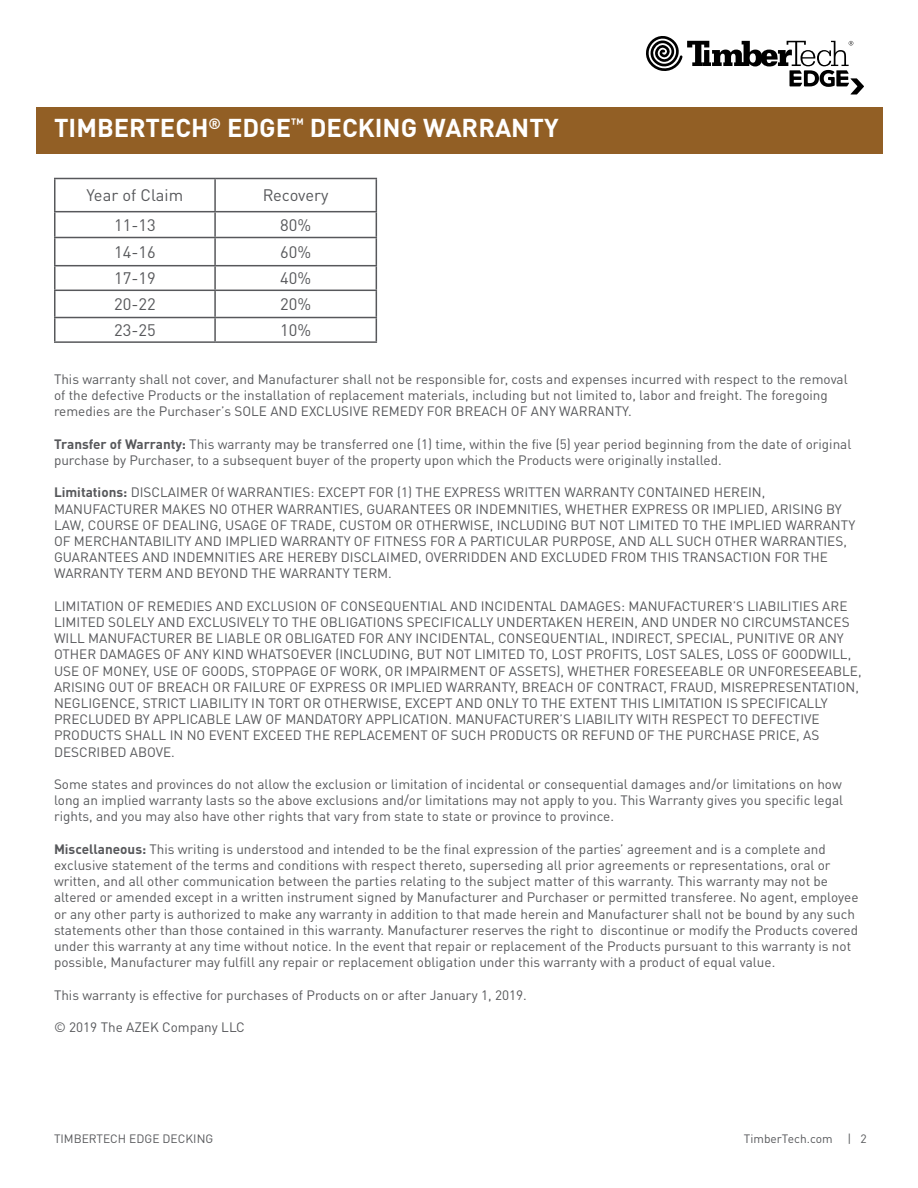
<style>
.page{position:relative;width:918px;height:1188px;background:#fff}
.page>*{position:absolute;margin:0;border:0;box-sizing:border-box;transform-origin:0 0}
.t1{font:700 25.5px "DINOT";color:#fff}
.t2{font:16.5px "DINOT";color:#57585b}
.t3{font:13.5px/16.2px "DINOT";color:#57585b}
.t4{font:12px "DINOT";color:#57585b}
.s1{font-weight:700}
</style>
<div class="page">
<div style="left:36px;top:107px;width:846px;height:46px;background:#925f25"></div>
<svg style="left:646px;top:36px;width:218px;height:58px"></svg>
<hr style="left:54px;top:178px;width:161px;height:1px;background:#57585b">
<hr style="left:54px;top:179px;width:2px;height:32px;background:#57585b">
<hr style="left:54px;top:211px;width:161px;height:1px;background:#57585b">
<hr style="left:54px;top:212px;width:2px;height:25px;background:#57585b">
<hr style="left:54px;top:237px;width:161px;height:1px;background:#57585b">
<hr style="left:54px;top:238px;width:2px;height:27px;background:#57585b">
<hr style="left:54px;top:265px;width:161px;height:1px;background:#57585b">
<hr style="left:54px;top:266px;width:2px;height:24px;background:#57585b">
<hr style="left:54px;top:290px;width:161px;height:1px;background:#57585b">
<hr style="left:54px;top:291px;width:2px;height:26px;background:#57585b">
<hr style="left:54px;top:317px;width:161px;height:1px;background:#57585b">
<hr style="left:54px;top:318px;width:2px;height:23px;background:#57585b">
<hr style="left:54px;top:341px;width:161px;height:2px;background:#57585b">
<hr style="left:215px;top:178px;width:162px;height:1px;background:#57585b">
<hr style="left:214px;top:179px;width:2px;height:32px;background:#57585b">
<hr style="left:376px;top:179px;width:1px;height:32px;background:#57585b">
<hr style="left:215px;top:211px;width:162px;height:1px;background:#57585b">
<hr style="left:214px;top:212px;width:2px;height:25px;background:#57585b">
<hr style="left:215px;top:237px;width:162px;height:1px;background:#57585b">
<hr style="left:214px;top:238px;width:2px;height:27px;background:#57585b">
<hr style="left:215px;top:265px;width:162px;height:1px;background:#57585b">
<hr style="left:214px;top:266px;width:2px;height:24px;background:#57585b">
<hr style="left:215px;top:290px;width:162px;height:1px;background:#57585b">
<hr style="left:214px;top:291px;width:2px;height:26px;background:#57585b">
<hr style="left:215px;top:317px;width:162px;height:1px;background:#57585b">
<hr style="left:214px;top:318px;width:2px;height:23px;background:#57585b">
<svg style="left:376px;top:212px;width:1px;height:129px"></svg>
<hr style="left:215px;top:341px;width:162px;height:2px;background:#57585b">
<h1 class="t1" style="left:54px;top:113px;width:506px">TIMBERTECH<sup>®</sup> EDGE<sup>™</sup> DECKING WARRANTY</h1>
<p class="t2" style="left:87px;top:188px;width:98px">Year of Claim</p>
<p class="t2" style="left:263px;top:188px;width:67px">Recovery</p>
<p class="t2" style="left:114px;top:218px;width:43px">11-13</p>
<p class="t2" style="left:280px;top:218px;width:32px">80%</p>
<p class="t2" style="left:114px;top:245px;width:43px">14-16</p>
<p class="t2" style="left:280px;top:245px;width:32px">60%</p>
<p class="t2" style="left:114px;top:271px;width:43px">17-19</p>
<p class="t2" style="left:280px;top:271px;width:32px">40%</p>
<p class="t2" style="left:114px;top:297px;width:43px">20-22</p>
<p class="t2" style="left:280px;top:297px;width:32px">20%</p>
<p class="t2" style="left:114px;top:323px;width:43px">23-25</p>
<p class="t2" style="left:280px;top:323px;width:32px">10%</p>
<p class="t3" style="left:54px;top:372px;width:795px">This warranty shall not cover, and Manufacturer shall not be responsible for, costs and expenses incurred with respect to the removal of the defective Products or the installation of replacement materials, including but not limited to, labor and freight. The foregoing remedies are the Purchaser’s SOLE AND EXCLUSIVE REMEDY FOR BREACH OF ANY WARRANTY.</p>
<p class="t3" style="left:54px;top:437px;width:799px"><span class="s1">Transfer of Warranty:</span> This warranty may be transferred one (1) time, within the five (5) year period beginning from the date of original purchase by Purchaser, to a subsequent buyer of the property upon which the Products were originally installed.</p>
<p class="t3" style="left:54px;top:485px;width:803px"><span class="s1">Limitations:</span> DISCLAIMER Of WARRANTIES: EXCEPT FOR (1) THE EXPRESS WRITTEN WARRANTY CONTAINED HEREIN, MANUFACTURER MAKES NO OTHER WARRANTIES, GUARANTEES OR INDEMNITIES, WHETHER EXPRESS OR IMPLIED, ARISING BY LAW, COURSE OF DEALING, USAGE OF TRADE, CUSTOM OR OTHERWISE, INCLUDING BUT NOT LIMITED TO THE IMPLIED WARRANTY OF MERCHANTABILITY AND IMPLIED WARRANTY OF FITNESS FOR A PARTICULAR PURPOSE, AND ALL SUCH OTHER WARRANTIES, GUARANTEES AND INDEMNITIES ARE HEREBY DISCLAIMED, OVERRIDDEN AND EXCLUDED FROM THIS TRANSACTION FOR THE WARRANTY TERM AND BEYOND THE WARRANTY TERM.</p>
<p class="t3" style="left:54px;top:599px;width:809px">LIMITATION OF REMEDIES AND EXCLUSION OF CONSEQUENTIAL AND INCIDENTAL DAMAGES: MANUFACTURER’S LIABILITIES ARE LIMITED SOLELY AND EXCLUSIVELY TO THE OBLIGATIONS SPECIFICALLY UNDERTAKEN HEREIN, AND UNDER NO CIRCUMSTANCES WILL MANUFACTURER BE LIABLE OR OBLIGATED FOR ANY INCIDENTAL, CONSEQUENTIAL, INDIRECT, SPECIAL, PUNITIVE OR ANY OTHER DAMAGES OF ANY KIND WHATSOEVER (INCLUDING, BUT NOT LIMITED TO, LOST PROFITS, LOST SALES, LOSS OF GOODWILL, USE OF MONEY, USE OF GOODS, STOPPAGE OF WORK, OR IMPAIRMENT OF ASSETS), WHETHER FORESEEABLE OR UNFORESEEABLE, ARISING OUT OF BREACH OR FAILURE OF EXPRESS OR IMPLIED WARRANTY, BREACH OF CONTRACT, FRAUD, MISREPRESENTATION, NEGLIGENCE, STRICT LIABILITY IN TORT OR OTHERWISE, EXCEPT AND ONLY TO THE EXTENT THIS LIMITATION IS SPECIFICALLY PRECLUDED BY APPLICABLE LAW OF MANDATORY APPLICATION. MANUFACTURER’S LIABILITY WITH RESPECT TO DEFECTIVE PRODUCTS SHALL IN NO EVENT EXCEED THE REPLACEMENT OF SUCH PRODUCTS OR REFUND OF THE PURCHASE PRICE, AS DESCRIBED ABOVE.</p>
<p class="t3" style="left:54px;top:777px;width:791px;text-align:justify">Some states and provinces do not allow the exclusion or limitation of incidental or consequential damages and/or limitations on how long an implied warranty lasts so the above exclusions and/or limitations may not apply to you. This Warranty gives you specific legal rights, and you may also have other rights that vary from state to state or province to province.</p>
<p class="t3" style="left:54px;top:842px;width:806px"><span class="s1">Miscellaneous:</span> This writing is understood and intended to be the final expression of the parties’ agreement and is a complete and exclusive statement of the terms and conditions with respect thereto, superseding all prior agreements or representations, oral or written, and all other communication between the parties relating to the subject matter of this warranty. This warranty may not be altered or amended except in a written instrument signed by Manufacturer and Purchaser or permitted transferee. No agent, employee or any other party is authorized to make any warranty in addition to that made herein and Manufacturer shall not be bound by any such statements other than those contained in this warranty. Manufacturer reserves the right to discontinue or modify the Products covered under this warranty at any time without notice. In the event that repair or replacement of the Products pursuant to this warranty is not possible, Manufacturer may fulfill any repair or replacement obligation under this warranty with a product of equal value.</p>
<p class="t3" style="left:54px;top:988px;width:474px">This warranty is effective for purchases of Products on or after January 1, 2019.</p>
<p class="t3" style="left:54px;top:1020px;width:192px">© 2019 The AZEK Company LLC</p>
<p class="t4" style="left:54px;top:1133px;width:161px">TIMBERTECH EDGE DECKING</p>
<p class="t4" style="left:744px;top:1133px;width:124px">TimberTech.com | 2</p>
</div>
